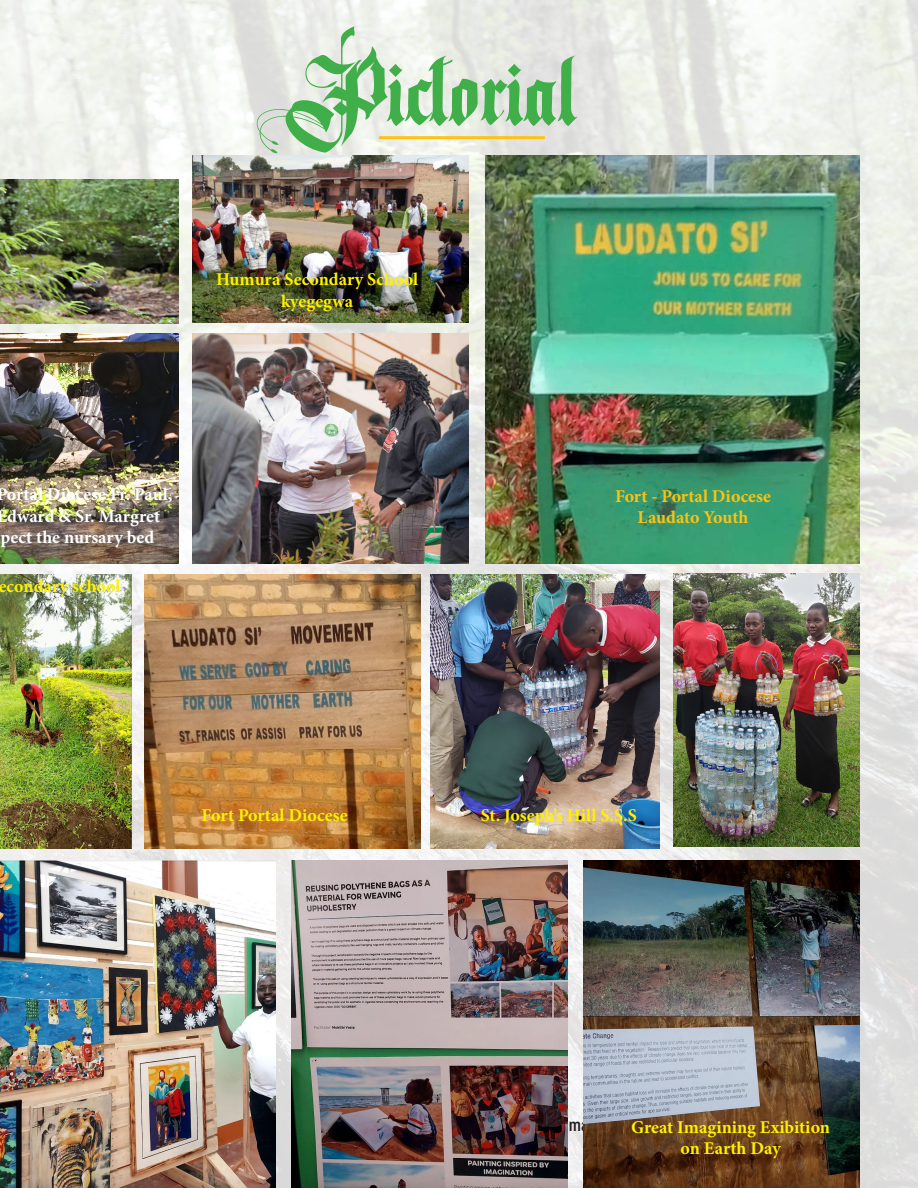
<style>
.page{position:relative;width:918px;height:1188px;background:#fff}
.page>*{position:absolute;margin:0;border:0;box-sizing:border-box;transform-origin:0 0}
.t1{font:66px "Magnificent Personal Use";color:#40ae49}
.t2{font:700 18px/21.6px "Minion Pro";color:#fff101;text-align:center}
.t3{font:700 18px/21.6px "Minion Pro";color:#fff}
.t4{font:700 18px "Minion Pro";color:#fec210}
</style>
<div class="page">
<img style="left:0;top:0;width:918px;height:1188px">
<hr style="left:379px;top:136px;width:166px;height:3px;background:#fec210">
<img style="left:0;top:575px;width:132px;height:273px">
<img style="left:430px;top:575px;width:229px;height:273px">
<img style="left:674px;top:573px;width:186px;height:274px">
<img style="left:144px;top:575px;width:276px;height:273px">
<img style="left:292px;top:861px;width:276px;height:327px">
<img style="left:0;top:861px;width:276px;height:327px">
<img style="left:0;top:334px;width:179px;height:229px">
<img style="left:192px;top:155px;width:276px;height:168px">
<img style="left:192px;top:334px;width:276px;height:229px">
<img style="left:584px;top:861px;width:276px;height:327px">
<img style="left:486px;top:155px;width:374px;height:408px">
<img style="left:0;top:179px;width:179px;height:145px">
<p class="t1" style="left:282px;top:64px;width:300px">Pictorial</p>
<p class="t2" style="left:216px;top:268px;width:203px">Humura Secondary School kyegegwa</p>
<p class="t3" style="left:-4px;top:483px;width:177px">Portal Diocese Fr. Paul,<br>Edward &amp; Sr. Margret pect the nursary bed</p>
<p class="t4" style="left:615px;top:483px;width:158px">Fort - Portal Diocese</p>
<p class="t4" style="left:638px;top:505px;width:112px">Laudato Youth</p>
<p class="t2" style="left:-1px;top:576px;width:124px">econdary school</p>
<p class="t2" style="left:202px;top:804px;width:147px">Fort Portal Diocese</p>
<p class="t2" style="left:481px;top:804px;width:158px">St. Joseph’s Hill S.S.S</p>
<p class="t2" style="left:631px;top:1116px;width:201px">Great Imagining Exibition on Earth Day</p>
</div>
